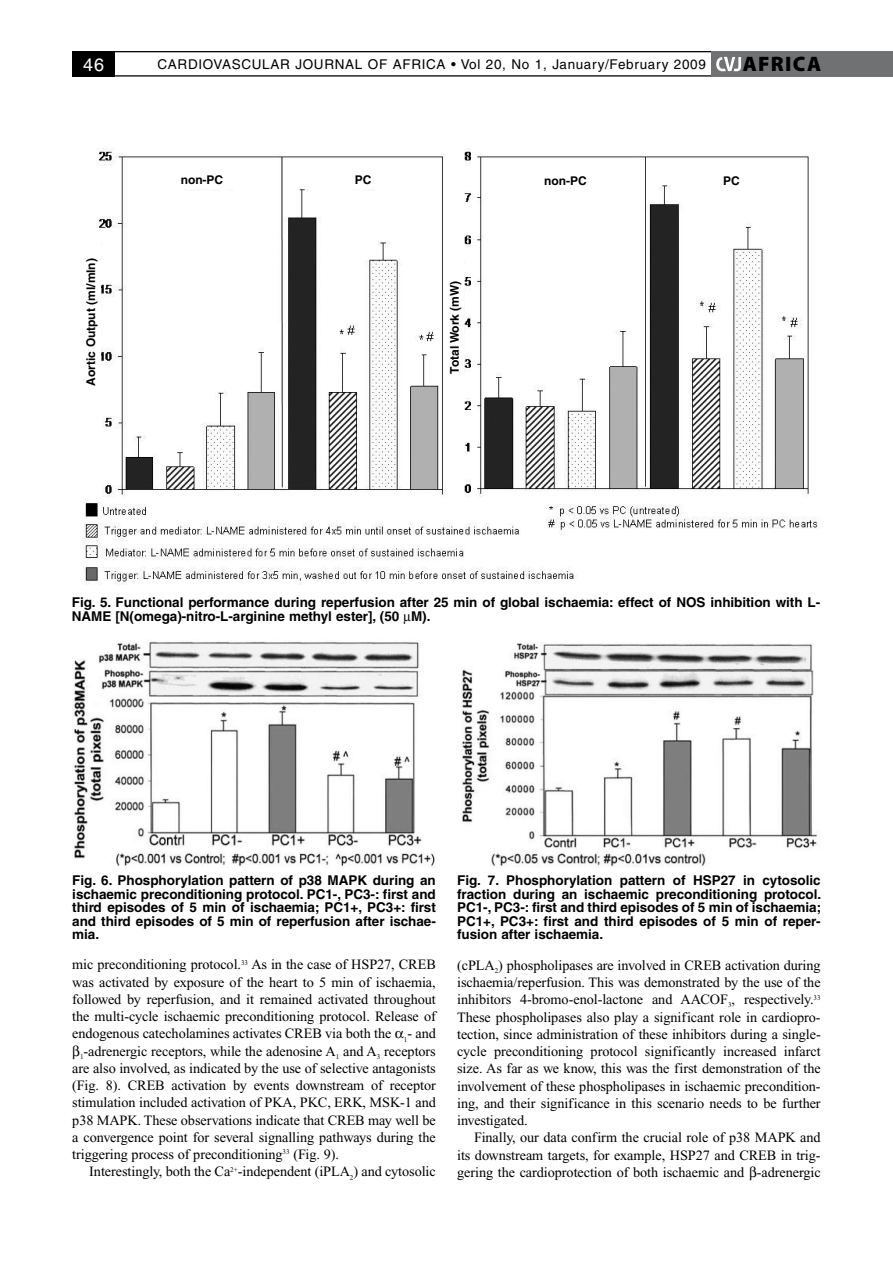
<style>
.page{position:relative;width:893px;height:1263px;background:#fff}
.page>*{position:absolute;margin:0;border:0;box-sizing:border-box;transform-origin:0 0}
.t1{font:900 21px "Myriad Pro";letter-spacing:.06em;color:#000}
.t2{font:18px "Helvetica";color:#fff}
.t3{font:14.25px/17.2px "Times New Roman";letter-spacing:-.005em;color:#000;text-align:justify}
.t4{font:700 13.5px/13.5px "Helvetica";letter-spacing:-.005em;color:#000;text-align:justify}
.t5{font:13.5px "Helvetica";letter-spacing:.05em;color:#000}
.t6{font:700 12px "Helvetica";letter-spacing:-.005em;color:#000}
</style>
<div class="page">
<div style="left:72px;top:51px;width:43px;height:26px;background:#000"></div>
<hr style="left:72px;top:51px;width:749px;height:1px;background:#000">
<hr style="left:72px;top:75px;width:749px;height:2px;background:#000">
<div style="left:711px;top:51px;width:182px;height:26px;background:#707173"></div>
<svg style="left:716px;top:57px;width:25px;height:14px"></svg>
<img style="left:461px;top:643px;width:357px;height:224px">
<img style="left:84px;top:147px;width:734px;height:438px">
<img style="left:73px;top:641px;width:362px;height:226px">
<div style="left:81px;top:238px;width:20px;height:168px;background:#fff"></div>
<div style="left:444px;top:259px;width:20px;height:136px;background:#fff"></div>
<div style="left:129px;top:169px;width:146px;height:20px;background:#fff"></div>
<div style="left:291px;top:169px;width:145px;height:20px;background:#fff"></div>
<div style="left:493px;top:171px;width:145px;height:20px;background:#fff"></div>
<div style="left:678px;top:171px;width:106px;height:20px;background:#fff"></div>
<p class="t2" style="left:83px;top:54px;width:22px">46</p>
<p class="t5" style="left:158px;top:57px;width:550px">CARDIOVASCU LAR JOU RNAL OF AFRICA • Vol 20, No 1, January/February 2009</p>
<h1 class="t1" style="left:743px;top:50px;width:80px">AFRICA</h1>
<p class="t6" style="left:84px;top:386px;width:129px;rotate:-90deg">Aortic Output (ml/mln)</p>
<p class="t6" style="left:181px;top:172px;width:44px">non-PC</p>
<p class="t6" style="left:355px;top:172px;width:18px">PC</p>
<p class="t6" style="left:544px;top:174px;width:44px">non-PC</p>
<p class="t6" style="left:723px;top:174px;width:18px">PC</p>
<p class="t6" style="left:447px;top:373px;width:94px;rotate:-90deg">Total Work (mW)</p>
<p class="t4" style="left:72px;top:595px;width:615px">Fig. 5. Functional performance during reperfusion after 25 min of global ischaemia: effect of NOS</p>
<p class="t4" style="left:710px;top:595px;width:111px">inhibition with L-</p>
<p class="t4" style="left:72px;top:609px;width:360px">NAME [N(omega)-nitro-L-arginine methyl ester], (50 M).</p>
<p class="t4" style="left:72px;top:873px;width:365px">Fig. 6. Phosphorylation pattern of p38 MAPK during an ischaemic preconditioning protocol. PC1-, PC3-: first and third episodes of 5 min of ischaemia; PC1+, PC3+: first and third episodes of 5 min of reperfusion after ischae&shy;mia.</p>
<p class="t3" style="left:72px;top:956px;width:365px">mic preconditioning protocol.<sup>33</sup> As in the case of HSP27, CREB</p>
<p class="t3" style="left:72px;top:973px;width:365px">was activated by exposure of the heart to 5 min of ischaemia,</p>
<p class="t3" style="left:72px;top:990px;width:365px">followed by reperfusion, and it remained activated throughout</p>
<p class="t3" style="left:72px;top:1008px;width:365px">the multi-cycle ischaemic preconditioning protocol. Release of</p>
<p class="t3" style="left:72px;top:1025px;width:365px">endogenous catecholamines activates CREB via both the <sub>1</sub>- and</p>
<p class="t3" style="left:80px;top:1042px;width:357px"><sub>1</sub>-adrenergic receptors, while the adenosine A<sub>1</sub> and A<sub>3</sub> receptors</p>
<p class="t3" style="left:72px;top:1059px;width:365px">are also involved, as indicated by the use of selective antagonists</p>
<p class="t3" style="left:72px;top:1077px;width:365px">(Fig. 8). CREB activation by events downstream of receptor</p>
<p class="t3" style="left:72px;top:1094px;width:365px">stimulation included activation of PKA, PKC, ERK, MSK-1 and</p>
<p class="t3" style="left:72px;top:1111px;width:365px">p38 MAPK. These observations indicate that CREB may well be</p>
<p class="t3" style="left:72px;top:1128px;width:365px">a convergence point for several signalling pathways during the</p>
<p class="t3" style="left:72px;top:1146px;width:268px">triggering process of preconditioning<sup>33</sup> (Fig. 9).</p>
<p class="t3" style="left:89px;top:1163px;width:348px">Interestingly, both the Ca<sup>2+</sup>-independent (iPLA<sub>2</sub>) and cytosolic</p>
<p class="t4" style="left:457px;top:874px;width:366px">Fig. 7. Phosphorylation pattern of HSP27 in cytosolic fraction during an ischaemic preconditioning protocol.<br>PC1-, PC3-: first and third episodes of 5 min of ischaemia; PC1+, PC3+: first and third episodes of 5 min of reper&shy;fusion after ischaemia.</p>
<p class="t3" style="left:457px;top:956px;width:365px">(cPLA<sub>2</sub>) phospholipases are involved in CREB activation during ischaemia/reperfusion. This was demonstrated by the use of the inhibitors 4-bromo-enol-lactone and AACOF<sub>3</sub>, respectively.<sup>33<br></sup>These phospholipases also play a significant role in cardiopro&shy;tection, since administration of these inhibitors during a single&shy;cycle preconditioning protocol significantly increased infarct size. As far as we know, this was the first demonstration of the involvement of these phospholipases in ischaemic precondition&shy;ing, and their significance in this scenario needs to be further investigated.</p>
<p class="t3" style="left:457px;top:1129px;width:365px;text-indent:17px">Finally, our data confirm the crucial role of p38 MAPK and its downstream targets, for example, HSP27 and CREB in trig&shy;gering the cardioprotection of both ischaemic and -adrenergic</p>
</div>
